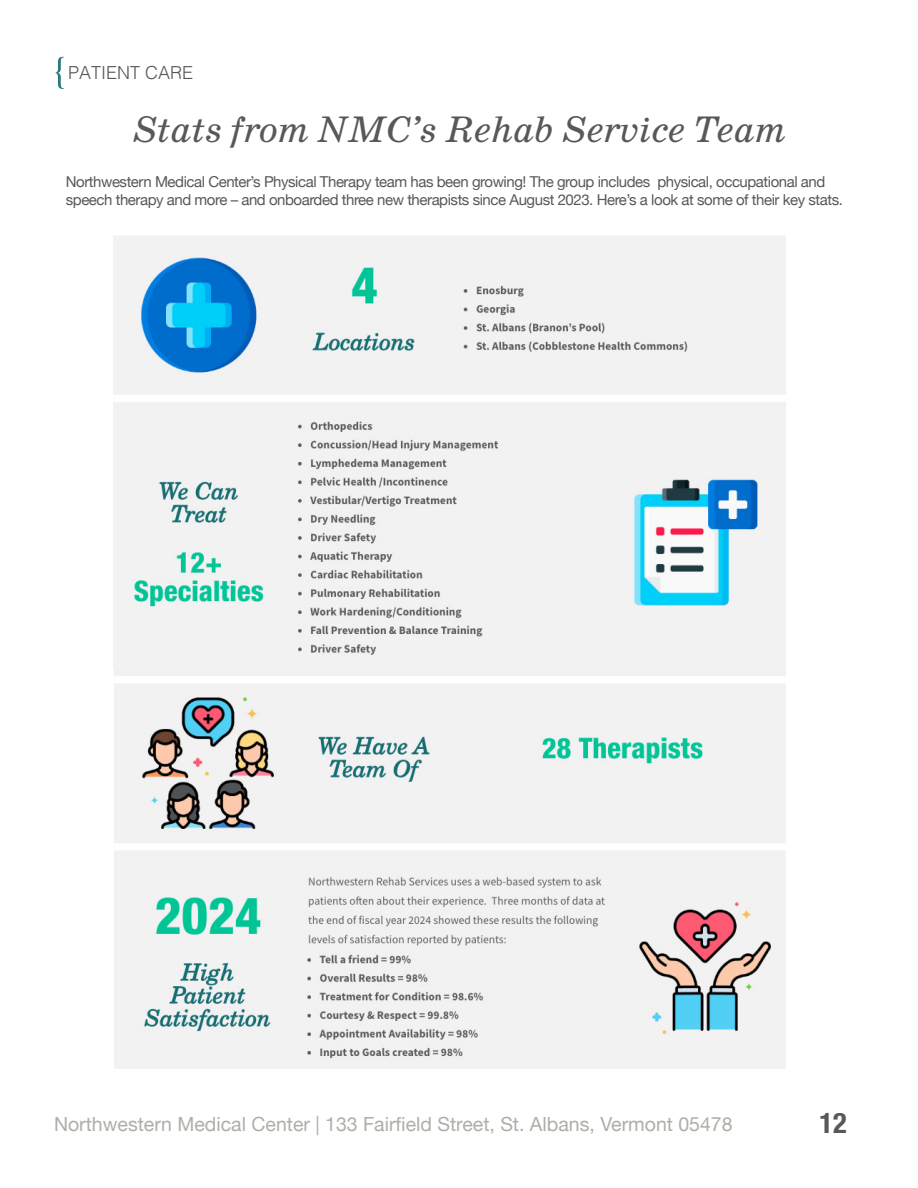
<style>
.page{position:relative;width:918px;height:1188px;background:#fff}
.page>*{position:absolute;margin:0;border:0;box-sizing:border-box;transform-origin:0 0}
.t1{font:italic 37.5px "School";letter-spacing:-.02em;color:#57585a}
.t2{font:700 condensed 28.5px "Helvetica Neue";color:#57585a}
.t3{font:19.5px "Helvetica Neue";color:#afaea8}
.t4{font:300 18px "Helvetica";color:#57585a}
.t5{font:15px/18px "Helvetica Neue";letter-spacing:-.03em;color:#57585a}
</style>
<div class="page">
<svg style="left:55px;top:57px;width:9px;height:32px"></svg>
<img style="left:113px;top:236px;width:673px;height:832px">
<p class="t4" style="left:68px;top:58px;width:127px">PATIENT CARE</p>
<p class="t1" style="left:131px;top:108px;width:657px">Stats from NMC’s Rehab Service Team</p>
<p class="t5" style="left:66px;top:174px;width:779px">Northwestern Medical Center’s Physical Therapy team has been growing! The group includes physical, occupational and speech therapy and more – and onboarded three new therapists since August 2023. Here’s a look at some of their key stats.</p>
<h3 class="t3" style="left:54px;top:1110px;width:680px">Northwestern Medical Center | 133 Fairfield Street, St. Albans, Vermont 05478</h3>
<h2 class="t2" style="left:820px;top:1099px;width:29px">12</h2>
</div>
